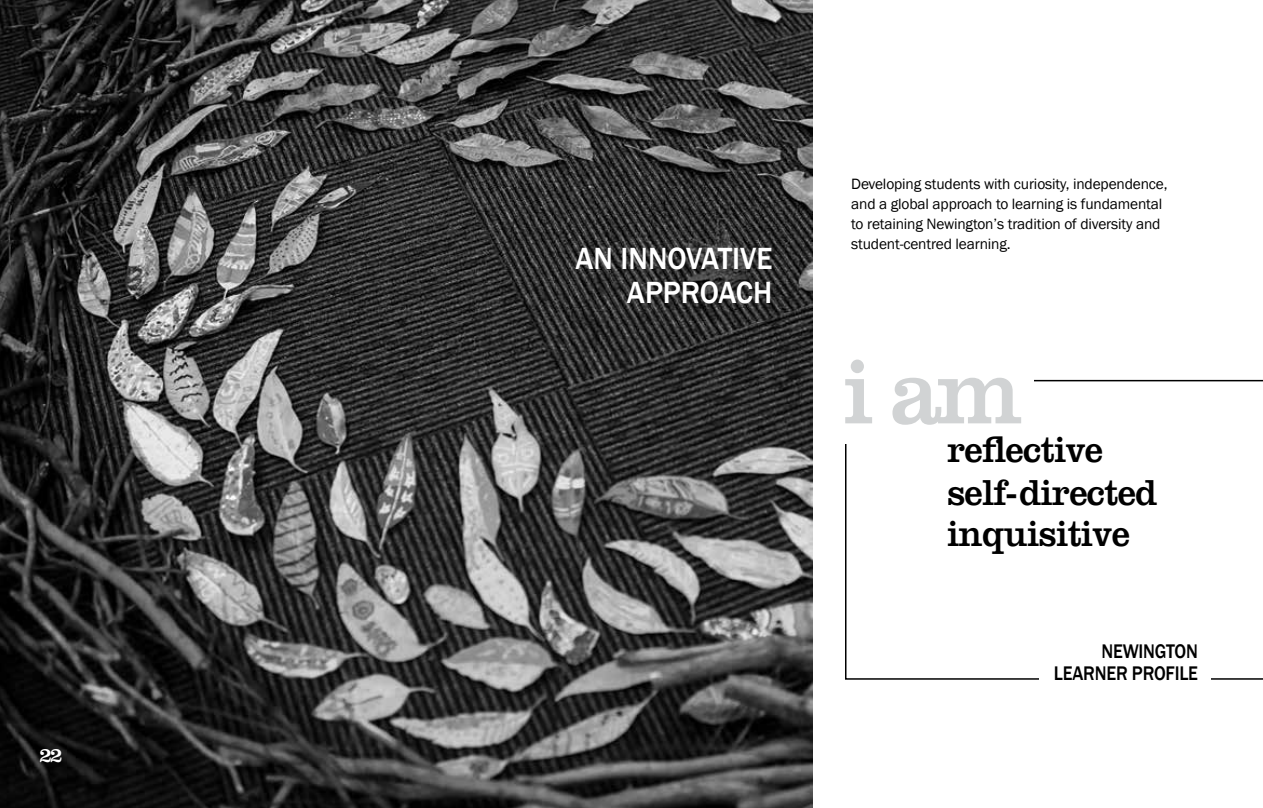
<style>
.page{position:relative;width:1263px;height:808px;background:#fff}
.page>*{position:absolute;margin:0;border:0;box-sizing:border-box;transform-origin:0 0}
.t1{font:94.5px "Clarendon";color:#d1d3d4}
.t2{font:37.5px/42px "Clarendon";letter-spacing:-.02em;color:#000}
.t3{font:500 31.5px/33.8px "Franklin Gothic";color:#fff;text-align:right;scale:.95 1}
.t4{font:21px "Clarendon";color:#fff}
.t5{font:500 20.25px/22.5px "Franklin Gothic";letter-spacing:-.01em;color:#000;text-align:right;scale:.9 1}
.t6{font:15.3px/20.2px "Franklin Gothic";letter-spacing:-.01em;color:#000}
</style>
<div class="page">
<img style="left:0;top:0;width:812px;height:808px">
<svg style="left:845px;top:380px;width:418px;height:300px"></svg>
<div style="left:825px;top:341px;width:209px;height:103px;background:#fff"></div>
<div style="left:1040px;top:643px;width:171px;height:51px;background:#fff"></div>
<h3 class="t4" style="left:39px;top:742px;width:25px">22</h3>
<h3 class="t3" style="left:576px;top:242px;width:209px">AN INNOVATIVE<br>APPROACH</h3>
<p class="t6" style="left:851px;top:174px;width:318px">Developing students with curiosity, independence, and a global approach to learning is fundamental to retaining Newington’s tradition of diversity and student-centred learning.</p>
<h1 class="t1" style="left:843px;top:336px;width:181px">i am</h1>
<h2 class="t2" style="left:947px;top:427px;width:212px">reflective self-directed inquisitive</h2>
<h3 class="t5" style="left:1054px;top:640px;width:162px">NEWINGTON<br>LEARNER PROFILE</h3>
</div>
